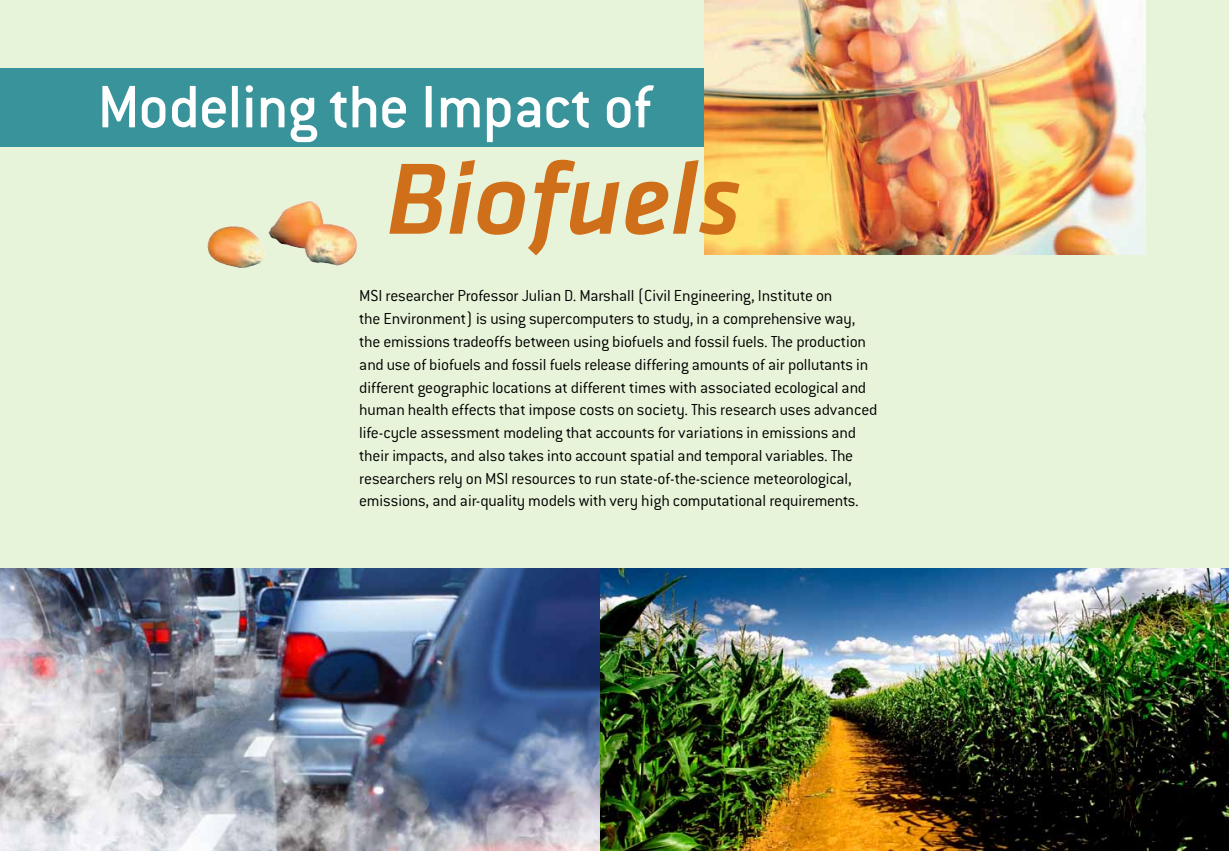
<style>
.page{position:relative;width:1229px;height:851px;background:#fff}
.page>*{position:absolute;margin:0;border:0;box-sizing:border-box;transform-origin:0 0}
.t1{font:italic 500 104.65px "Klavika";color:#d06f1a}
.t2{font:500 65.62px "Conduit ITC";letter-spacing:-.005em;color:#fff}
.t3{font:300 17.5px/22.8px "Conduit ITC";color:#000}
</style>
<div class="page">
<div style="left:0;top:0;width:1228px;height:850px;background:#e8f4d9"></div>
<div style="left:0;top:69px;width:709px;height:78px;background:#38939b"></div>
<img style="left:704px;top:0;width:441px;height:254px">
<img style="left:268px;top:201px;width:85px;height:64px">
<img style="left:0;top:568px;width:600px;height:282px">
<img style="left:600px;top:568px;width:628px;height:282px">
<h2 class="t2" style="left:97px;top:67px;width:556px">Modeling the Impact of</h2>
<h1 class="t1" style="left:386px;top:142px;width:356px">Biofuels</h1>
<p class="t3" style="left:359px;top:284px;width:520px">MSI researcher Professor Julian D. Marshall (Civil Engineering, I nstitute on<br>the Environment) is using supercomputers to study, in a comprehensive way, the emissions tradeoffs between using biofuels and fossil fuels. The production and use of biofuels and fossil fuels release differing amounts of air pollutants in different geographic locations at different times with associated ecological and human health effects that impose costs on society. This research uses advanced life-cycle assessment modeling that accounts for variations in emissions and their impacts, and also takes into account spatial and temporal variables. The researchers rely on MSI resources to run state-of-the-science meteorological, emissions, and air-quality models with very high computational requirements.</p>
</div>
